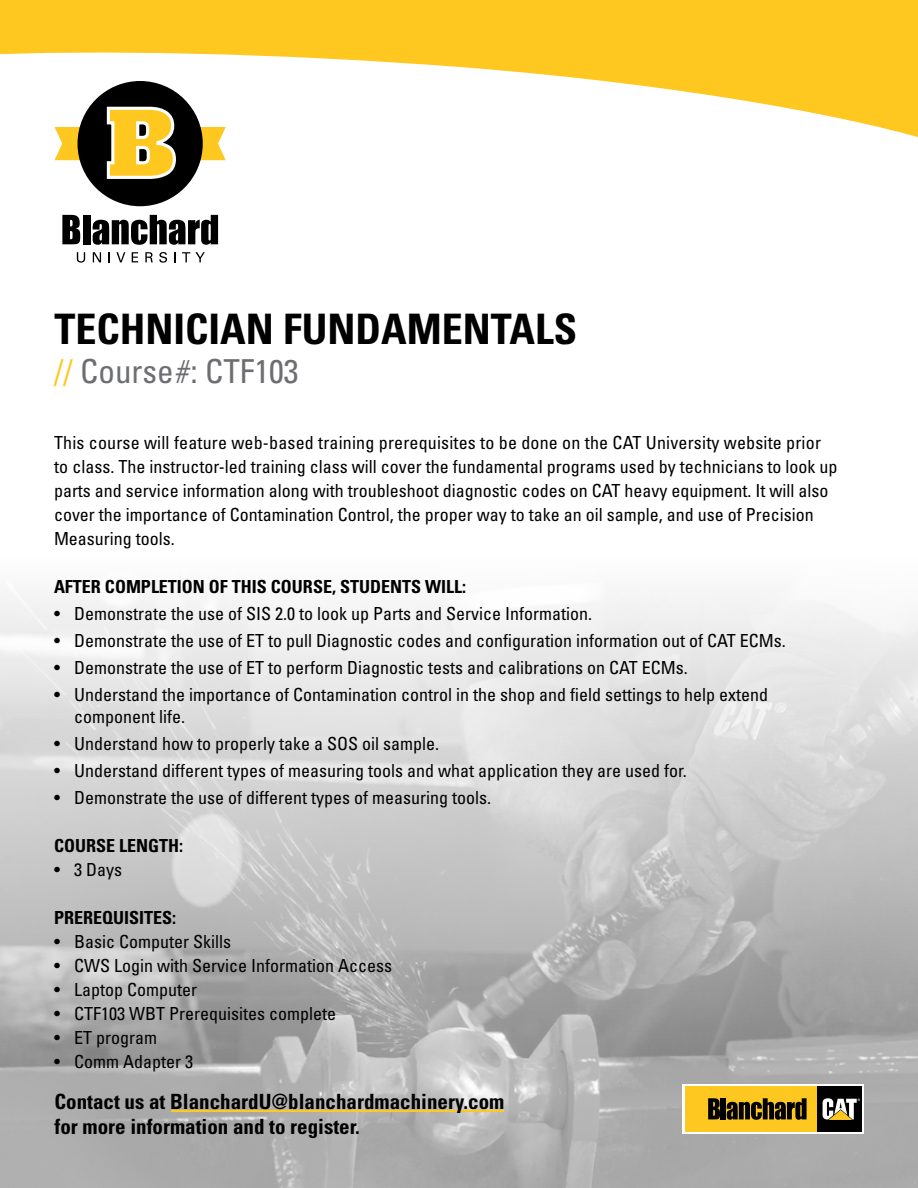
<style>
.page{position:relative;width:918px;height:1188px;background:#fff}
.page>*{position:absolute;margin:0;border:0;box-sizing:border-box;transform-origin:0 0}
.t1{font:700 condensed 42px "Univers LT Std";color:#000}
.t2{font:condensed 33px "Univers LT Std";color:#6d6e71}
.t3{font:700 condensed 21px/25.2px "Univers LT Std";color:#000}
.t4{font:condensed 18px/24px "Univers LT Std";color:#000}
.t5{font:700 condensed 18px "Univers LT Std";color:#000}
.s1{color:#ffc820}
</style>
<div class="page">
<img style="left:0;top:596px;width:918px;height:592px">
<svg style="left:0;top:0;width:918px;height:137px;fill:#ffc820"></svg>
<div style="left:49px;top:75px;width:182px;height:193px;background:#fff"></div>
<svg style="left:62px;top:215px;width:18px;height:29px"></svg>
<div style="left:83px;top:215px;width:7px;height:29px;background:#000"></div>
<svg style="left:93px;top:215px;width:125px;height:30px"></svg>
<svg style="left:77px;top:252px;width:8px;height:11px"></svg>
<svg style="left:93px;top:252px;width:8px;height:10px"></svg>
<svg style="left:116px;top:252px;width:9px;height:10px"></svg>
<svg style="left:132px;top:252px;width:6px;height:10px"></svg>
<svg style="left:145px;top:252px;width:8px;height:10px"></svg>
<svg style="left:159px;top:252px;width:8px;height:11px"></svg>
<svg style="left:174px;top:252px;width:2px;height:10px"></svg>
<svg style="left:182px;top:252px;width:23px;height:10px"></svg>
<div style="left:78px;top:81px;width:125px;height:125px;background:#000;border-radius:50%"></div>
<svg style="left:55px;top:105px;width:171px;height:76px"></svg>
<svg style="left:683px;top:1084px;width:181px;height:50px"></svg>
<div style="left:685px;top:1087px;width:133px;height:45px;background:#ffc820"></div>
<div style="left:818px;top:1087px;width:44px;height:45px;background:#000"></div>
<svg style="left:823px;top:1098px;width:37px;height:22px"></svg>
<svg style="left:708px;top:1098px;width:12px;height:21px"></svg>
<div style="left:721px;top:1098px;width:5px;height:21px;background:#000"></div>
<svg style="left:727px;top:1098px;width:80px;height:22px"></svg>
<hr style="left:171px;top:1110px;width:333px;height:2px;background:#ffc820">
<h1 class="t1" style="left:55px;top:303px;width:524px">TECHNICIAN FUNDAMENTALS</h1>
<h2 class="t2" style="left:55px;top:351px;width:245px"><span class="s1">//</span> Course#: CTF103</h2>
<p class="t4" style="left:54px;top:431px;width:785px">This course will feature web-based training prerequisites to be done on the CAT University website prior to class. The instructor-led training class will cover the fundamental programs used by technicians to look up parts and service information along with troubleshoot diagnostic codes on CAT heavy equipment. It will also cover the importance of Contamination Control, the proper way to take an oil sample, and use of Precision Measuring tools.</p>
<p class="t5" style="left:54px;top:576px;width:414px">AFTER COMPLETION OF THIS COURSE, STUDENTS WILL:</p>
<p class="t4" style="left:54px;top:602px;width:540px">• Demonstrate the use of SIS 2.0 to look up Parts and Service Information.</p>
<p class="t4" style="left:54px;top:629px;width:733px">• Demonstrate the use of ET to pull Diagnostic codes and configuration information out of CAT ECMs.</p>
<p class="t4" style="left:54px;top:656px;width:635px">• Demonstrate the use of ET to perform Diagnostic tests and calibrations on CAT ECMs.</p>
<p class="t4" style="left:74px;top:684px;width:695px;line-height:21.6px;text-indent:-20px">• Understand the importance of Contamination control in the shop and field settings to help extend component life.</p>
<p class="t4" style="left:54px;top:731px;width:387px">• Understand how to properly take a SOS oil sample.</p>
<p class="t4" style="left:54px;top:758px;width:634px">• Understand different types of measuring tools and what application they are used for.</p>
<p class="t4" style="left:54px;top:785px;width:439px">• Demonstrate the use of different types of measuring tools.</p>
<p class="t5" style="left:54px;top:834px;width:131px">COURSE LENGTH:</p>
<p class="t4" style="left:54px;top:857px;width:70px">• 3 Days</p>
<p class="t5" style="left:54px;top:906px;width:124px">PREREQUISITES:</p>
<p class="t4" style="left:54px;top:929px;width:179px">• Basic Computer Skills</p>
<p class="t4" style="left:54px;top:953px;width:340px">• CWS Login with Service Information Access</p>
<p class="t4" style="left:54px;top:977px;width:145px">• Laptop Computer</p>
<p class="t4" style="left:54px;top:1001px;width:284px">• CTF103 WBT Prerequisites complete</p>
<p class="t4" style="left:54px;top:1025px;width:105px">• ET program</p>
<p class="t4" style="left:54px;top:1049px;width:141px">• Comm Adapter 3</p>
<p class="t3" style="left:55px;top:1089px;width:451px">Contact us at BlanchardU@blanchardmachinery.com for more information and to register.</p>
</div>
